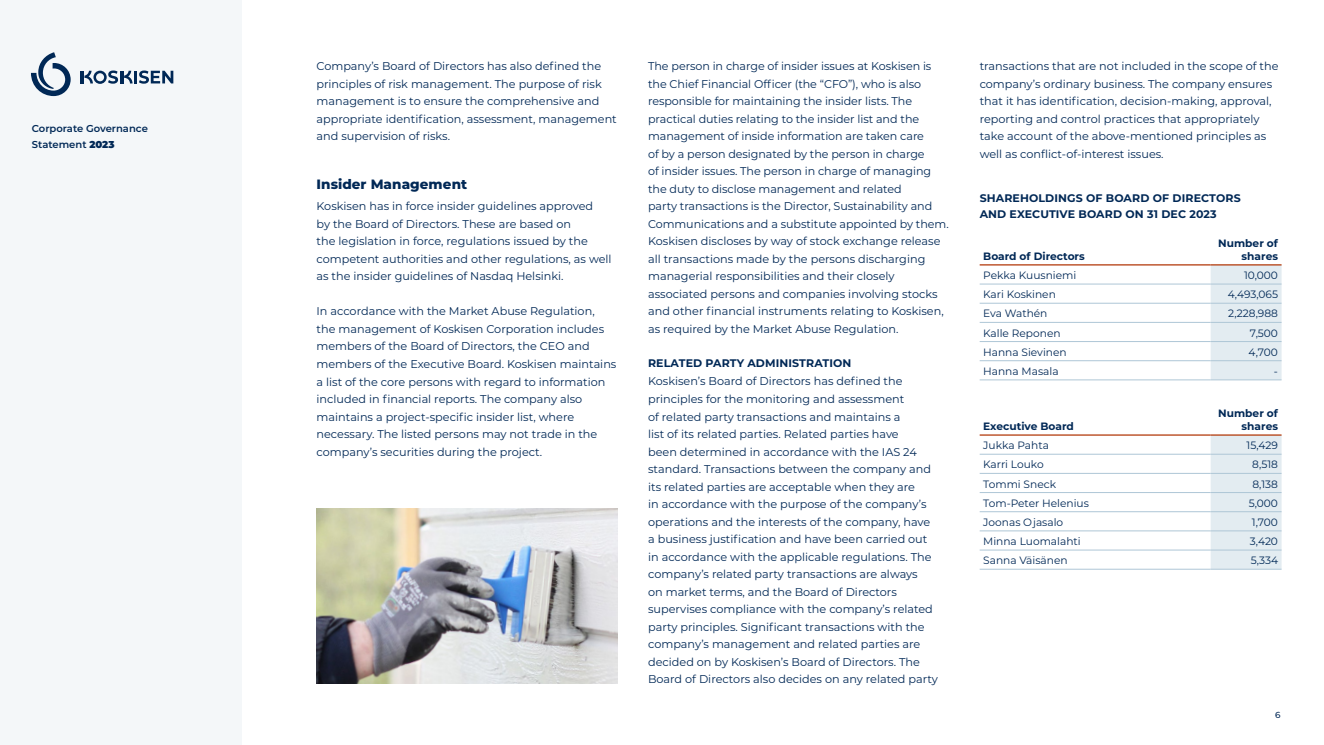
<style>
.page{position:relative;width:1324px;height:745px;background:#fff}
.page>*{position:absolute;margin:0;border:0;box-sizing:border-box;transform-origin:0 0}
.t1{font:800 13.5px "Montserrat";letter-spacing:.005em;color:#002856}
.t2{font:11.25px/17.5px "Montserrat";color:#002856}
.t3{font:700 11px/16.2px "Montserrat";letter-spacing:.01em;color:#002856}
.t4{font:10.62px "Montserrat";color:#002856}
.t5{font:700 10.62px/13.1px "Montserrat";color:#002856;text-align:right}
.t6{font:600 10px/16.2px "Montserrat";color:#002856}
.t7{font:500 8.75px "Montserrat";color:#002856}
.s1{font-weight:900}
</style>
<div class="page">
<img style="left:316px;top:508px;width:301px;height:175px">
<div style="left:1210px;top:265px;width:71px;height:114px;background:#e3ecf1"></div>
<hr style="left:979px;top:264px;width:231px;height:1px;background:#b13606">
<hr style="left:1210px;top:264px;width:71px;height:1px;background:#b13606">
<hr style="left:979px;top:284px;width:231px;height:1px;background:#aec6d6">
<hr style="left:1210px;top:284px;width:71px;height:1px;background:#aec6d6">
<hr style="left:979px;top:303px;width:231px;height:1px;background:#aec6d6">
<hr style="left:1210px;top:303px;width:71px;height:1px;background:#aec6d6">
<hr style="left:979px;top:379px;width:231px;height:1px;background:#aec6d6">
<hr style="left:1210px;top:379px;width:71px;height:1px;background:#aec6d6">
<hr style="left:1210px;top:322px;width:71px;height:1px;background:#aec6d6">
<hr style="left:1210px;top:341px;width:71px;height:1px;background:#aec6d6">
<hr style="left:1210px;top:360px;width:71px;height:1px;background:#aec6d6">
<hr style="left:979px;top:322px;width:231px;height:1px;background:#aec6d6">
<hr style="left:979px;top:341px;width:231px;height:1px;background:#aec6d6">
<hr style="left:979px;top:360px;width:231px;height:1px;background:#aec6d6">
<div style="left:1210px;top:435px;width:71px;height:133px;background:#e3ecf1"></div>
<hr style="left:979px;top:453px;width:231px;height:1px;background:#aec6d6">
<hr style="left:1210px;top:453px;width:71px;height:1px;background:#aec6d6">
<hr style="left:979px;top:473px;width:231px;height:1px;background:#aec6d6">
<hr style="left:1210px;top:473px;width:71px;height:1px;background:#aec6d6">
<hr style="left:979px;top:568px;width:231px;height:1px;background:#aec6d6">
<hr style="left:1210px;top:568px;width:71px;height:1px;background:#aec6d6">
<hr style="left:979px;top:434px;width:231px;height:1px;background:#b13606">
<hr style="left:1210px;top:434px;width:71px;height:1px;background:#b13606">
<hr style="left:1210px;top:492px;width:71px;height:1px;background:#aec6d6">
<hr style="left:1210px;top:511px;width:71px;height:1px;background:#aec6d6">
<hr style="left:1210px;top:530px;width:71px;height:1px;background:#aec6d6">
<hr style="left:1210px;top:549px;width:71px;height:1px;background:#aec6d6">
<hr style="left:979px;top:492px;width:231px;height:1px;background:#aec6d6">
<hr style="left:979px;top:511px;width:231px;height:1px;background:#aec6d6">
<hr style="left:979px;top:530px;width:231px;height:1px;background:#aec6d6">
<hr style="left:979px;top:549px;width:231px;height:1px;background:#aec6d6">
<div style="left:0;top:0;width:241px;height:744px;background:#f4f7f9"></div>
<svg style="left:80px;top:70px;width:93px;height:14px"></svg>
<svg style="left:31px;top:52px;width:40px;height:44px"></svg>
<p class="t6" style="left:32px;top:120px;width:117px">Corporate Governance<br>Statement <span class="s1">2023</span></p>
<p class="t2" style="left:316px;top:57px;width:302px">Company’s Board of Directors has also defined the principles of risk management. The purpose of risk management is to ensure the comprehensive and appropriate identification, assessment, management and supervision of risks.</p>
<p class="t1" style="left:316px;top:174px;width:152px">Insider Management</p>
<p class="t2" style="left:316px;top:197px;width:296px">Koskisen has in force insider guidelines approved<br>by the Board of Directors. These are based on<br>the legislation in force, regulations issued by the competent authorities and other regulations, as well as the insider guidelines of Nasdaq Helsinki.</p>
<p class="t2" style="left:316px;top:302px;width:301px">In accordance with the Market Abuse Regulation, the management of Koskisen Corporation includes members of the Board of Directors, the CEO and members of the Executive Board. Koskisen maintains a list of the core persons with regard to information included in financial reports. The company also maintains a project-specific insider list, where necessary. The listed persons may not trade in the company’s securities during the project.</p>
<p class="t2" style="left:648px;top:57px;width:302px">The person in charge of insider issues at Koskisen is the Chief Financial Officer (the “CFO”), who is also responsible for maintaining the insider lists. The practical duties relating to the insider list and the management of inside information are taken care<br>of by a person designated by the person in charge<br>of insider issues. The person in charge of managing the duty to disclose management and related<br>party transactions is the Director, Sustainability and Communications and a substitute appointed by them.<br>Koskisen discloses by way of stock exchange release all transactions made by the persons discharging managerial responsibilities and their closely associated persons and companies involving stocks and other financial instruments relating to Koskisen, as required by the Market Abuse Regulation.</p>
<p class="t3" style="left:648px;top:354px;width:205px">RELATED PARTY ADMINISTRATION</p>
<p class="t2" style="left:648px;top:372px;width:291px">Koskisen’s Board of Directors has defined the principles for the monitoring and assessment<br>of related party transactions and maintains a<br>list of its related parties. Related parties have<br>been determined in accordance with the IAS 24 standard. Transactions between the company and its related parties are acceptable when they are<br>in accordance with the purpose of the company’s operations and the interests of the company, have a business justification and have been carried out in accordance with the applicable regulations. The company’s related party transactions are always<br>on market terms, and the Board of Directors supervises compliance with the company’s related party principles. Significant transactions with the company’s management and related parties are decided on by Koskisen’s Board of Directors. The Board of Directors also decides on any related party</p>
<p class="t2" style="left:979px;top:57px;width:300px">transactions that are not included in the scope of the company’s ordinary business. The company ensures that it has identification, decision-making, approval, reporting and control practices that appropriately take account of the above-mentioned principles as well as conflict-of-interest issues.</p>
<p class="t3" style="left:979px;top:189px;width:262px">SHAREHOLDINGS OF BOARD OF DIRECTORS<br>AND EXECUTIVE BOARD ON 31 DEC 2023</p>
<p class="t5" style="left:983px;top:249px;width:103px">Board of Directors</p>
<p class="t5" style="left:1218px;top:236px;width:61px">Number of shares</p>
<p class="t4" style="left:983px;top:268px;width:95px">Pekka Kuusniemi</p>
<p class="t4" style="left:1243px;top:268px;width:35px">10,000</p>
<p class="t4" style="left:983px;top:287px;width:74px">Kari Koskinen</p>
<p class="t4" style="left:1227px;top:287px;width:52px">4,493,065</p>
<p class="t4" style="left:983px;top:306px;width:66px">Eva Wathén</p>
<p class="t4" style="left:1228px;top:306px;width:51px">2,228,988</p>
<p class="t4" style="left:983px;top:325px;width:79px">Kalle Reponen</p>
<p class="t4" style="left:1249px;top:325px;width:30px">7,500</p>
<p class="t4" style="left:983px;top:344px;width:85px">Hanna Sievinen</p>
<p class="t4" style="left:1248px;top:344px;width:31px">4,700</p>
<p class="t4" style="left:983px;top:363px;width:77px">Hanna Masala</p>
<p class="t4" style="left:1273px;top:363px;width:6px">-</p>
<p class="t5" style="left:983px;top:419px;width:92px">Executive Board</p>
<p class="t5" style="left:1218px;top:406px;width:61px">Number of shares</p>
<p class="t4" style="left:983px;top:438px;width:67px">Jukka Pahta</p>
<p class="t4" style="left:1246px;top:438px;width:33px">15,429</p>
<p class="t4" style="left:983px;top:457px;width:62px">Karri Louko</p>
<p class="t4" style="left:1252px;top:457px;width:27px">8,518</p>
<p class="t4" style="left:983px;top:476px;width:74px">Tommi Sneck</p>
<p class="t4" style="left:1252px;top:476px;width:27px">8,138</p>
<p class="t4" style="left:983px;top:495px;width:107px">Tom-Peter Helenius</p>
<p class="t4" style="left:1248px;top:495px;width:31px">5,000</p>
<p class="t4" style="left:983px;top:514px;width:82px">Joonas Ojasalo</p>
<p class="t4" style="left:1251px;top:514px;width:28px">1,700</p>
<p class="t4" style="left:983px;top:533px;width:99px">Minna Luomalahti</p>
<p class="t4" style="left:1249px;top:533px;width:30px">3,420</p>
<p class="t4" style="left:983px;top:553px;width:86px">Sanna Väisänen</p>
<p class="t4" style="left:1250px;top:553px;width:29px">5,334</p>
<p class="t7" style="left:1275px;top:708px;width:7px">6</p>
</div>
